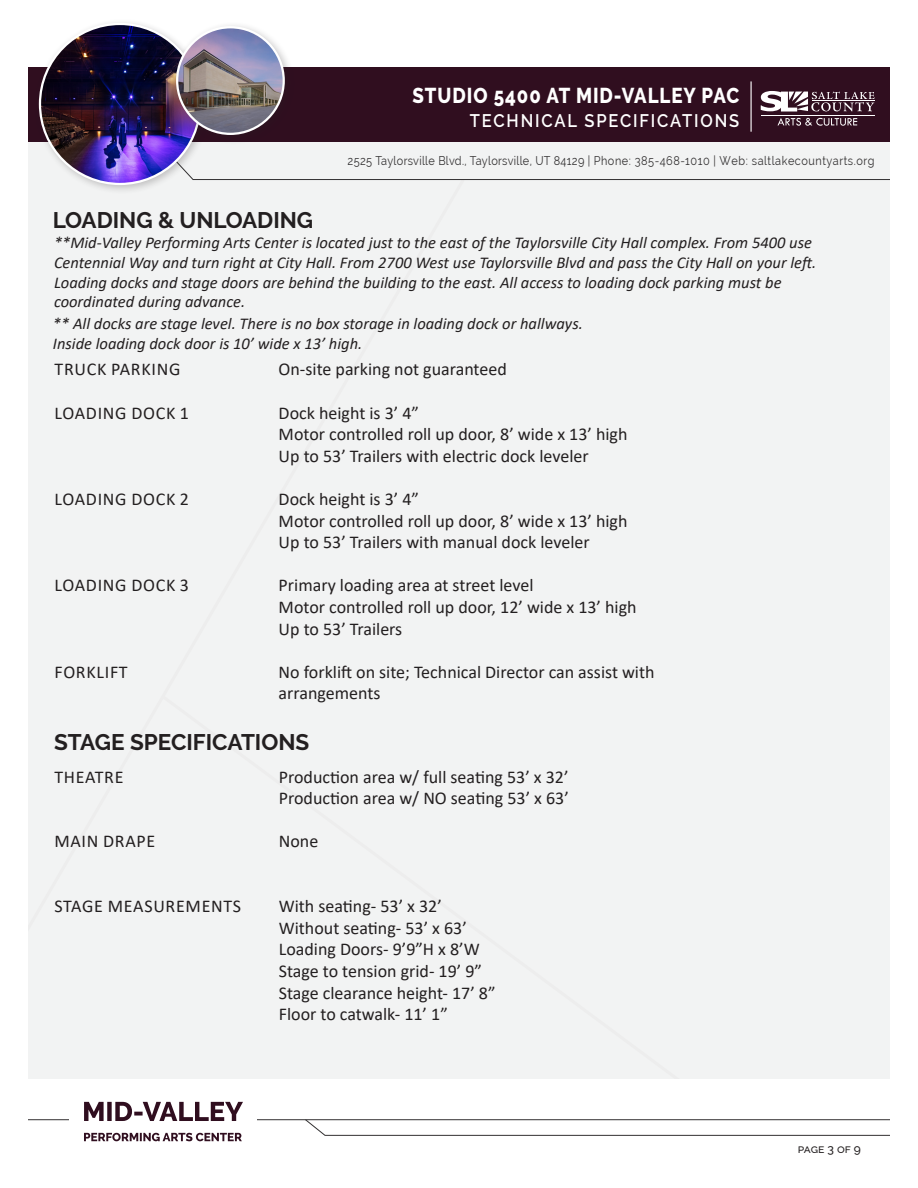
<style>
.page{position:relative;width:918px;height:1188px;background:#fff}
.page>*{position:absolute;margin:0;border:0;box-sizing:border-box;transform-origin:0 0}
.t1{font:700 22.5px "Raleway";color:#231f20}
.t2{font:800 21.45px "Raleway";letter-spacing:.05em;color:#fff;scale:.87 1}
.t3{font:600 18.15px "Raleway";letter-spacing:.11em;color:#fff;scale:.91 1}
.t4{font:18px/21.6px "Calibri";color:#231f20}
.t5{font:18px "Calibri";letter-spacing:.04em;color:#231f20}
.t6{font:italic 16.5px/19.8px "Calibri";color:#231f20}
.t7{font:12.3px "Raleway";letter-spacing:.03em;color:#323031;scale:.88 1}
.t8{font:500 12px "Raleway";letter-spacing:-.01em;color:#231f20}
</style>
<div class="page">
<div style="left:21px;top:142px;width:885px;height:940px;background:#f2f3f3"></div>
<hr style="left:0;top:1119px;width:906px;height:1px;background:#323031">
<svg style="left:211px;top:142px;width:680px;height:38px"></svg>
<div style="left:14px;top:67px;width:903px;height:75px;background:#300e1f"></div>
<div style="left:0;top:2px;width:27px;height:1186px;background:#fff"></div>
<svg style="left:761px;top:91px;width:113px;height:21px"></svg>
<hr style="left:812px;top:100px;width:62px;height:1px;background:#fff">
<hr style="left:761px;top:115px;width:113px;height:1px;background:#fff">
<svg style="left:778px;top:118px;width:79px;height:8px"></svg>
<hr style="left:751px;top:81px;width:1px;height:51px;background:#fff">
<div style="left:34px;top:18px;width:177px;height:177px;background:#231f20;opacity:.25"></div>
<img style="left:40px;top:24px;width:160px;height:160px;border-radius:79px">
<svg style="left:304px;top:1119px;width:587px;height:17px"></svg>
<div style="left:891px;top:0;width:27px;height:1188px;background:#fff"></div>
<div style="left:5px;top:1079px;width:907px;height:28px;background:#fff"></div>
<div style="left:70px;top:1106px;width:187px;height:51px;background:#fff"></div>
<div style="left:171px;top:21px;width:124px;height:124px;background:#231f20;opacity:.25"></div>
<img style="left:177px;top:27px;width:107px;height:107px;border-radius:53px">
<div style="left:176px;top:26px;width:109px;height:109px;border:2px solid #fff;border-radius:50%"></div>
<svg style="left:84px;top:1133px;width:158px;height:8px"></svg>
<svg style="left:84px;top:1102px;width:159px;height:19px"></svg>
<p class="t1" style="left:53px;top:207px;width:262px">LOADING &amp; UNLOADING</p>
<p class="t2" style="left:413px;top:83px;width:377px">STUDIO 5400 AT MID-VALLEY PAC</p>
<p class="t3" style="left:470px;top:110px;width:298px">TECHNICAL SPECIFICATIONS</p>
<p class="t7" style="left:348px;top:153px;width:600px">2525 Taylorsville Blvd., Taylorsville, UT 84129 | Phone: 385-468-1010 | Web: saltlakecountyarts.org</p>
<p class="t6" style="left:54px;top:232px;width:764px">**Mid-Valley Performing Arts Center is located just to the east of the Taylorsville City Hall complex. From 5400 use Centennial Way and turn right at City Hall. From 2700 West use Taylorsville Blvd and pass the City Hall on your left.<br>Loading docks and stage doors are behind the building to the east. All access to loading dock parking must be coordinated during advance.</p>
<p class="t6" style="left:53px;top:313px;width:532px">** All docks are stage level. There is no box storage in loading dock or hallways.<br>Inside loading dock door is 10’ wide x 13’ high.</p>
<p class="t5" style="left:55px;top:357px;width:127px">TRUCK PARKING</p>
<p class="t5" style="left:55px;top:400px;width:136px">LOADING DOCK 1</p>
<p class="t5" style="left:55px;top:487px;width:136px">LOADING DOCK 2</p>
<p class="t5" style="left:55px;top:573px;width:136px">LOADING DOCK 3</p>
<p class="t5" style="left:55px;top:659px;width:75px">FORKLIFT</p>
<p class="t4" style="left:279px;top:358px;width:230px">On-site parking not guaranteed</p>
<p class="t4" style="left:279px;top:401px;width:350px">Dock height is 3’ 4”<br>Motor controlled roll up door, 8’ wide x 13’ high<br>Up to 53’ Trailers with electric dock leveler</p>
<p class="t4" style="left:279px;top:488px;width:350px">Dock height is 3’ 4”<br>Motor controlled roll up door, 8’ wide x 13’ high<br>Up to 53’ Trailers with manual dock leveler</p>
<p class="t4" style="left:279px;top:574px;width:360px">Primary loading area at street level<br>Motor controlled roll up door, 12’ wide x 13’ high<br>Up to 53’ Trailers</p>
<p class="t4" style="left:279px;top:661px;width:377px">No forklift on site; Technical Director can assist with arrangements</p>
<p class="t1" style="left:54px;top:729px;width:257px">STAGE SPECIFICATIONS</p>
<p class="t5" style="left:54px;top:764px;width:71px">THEATRE</p>
<p class="t5" style="left:54px;top:829px;width:103px">MAIN DRAPE</p>
<p class="t5" style="left:54px;top:894px;width:188px">STAGE MEASUREMENTS</p>
<p class="t4" style="left:279px;top:765px;width:292px">Production area w/ full seating 53’ x 32’<br>Production area w/ NO seating 53’ x 63’</p>
<p class="t4" style="left:279px;top:830px;width:41px">None</p>
<p class="t4" style="left:279px;top:895px;width:218px">With seating- 53’ x 32’<br>Without seating- 53’ x 63’<br>Loading Doors- 9’9”H x 8’W<br>Stage to tension grid- 19’ 9”<br>Stage clearance height- 17’ 8”<br>Floor to catwalk- 11’ 1”</p>
<p class="t8" style="left:798px;top:1141px;width:64px">page 3 of 9</p>
</div>
